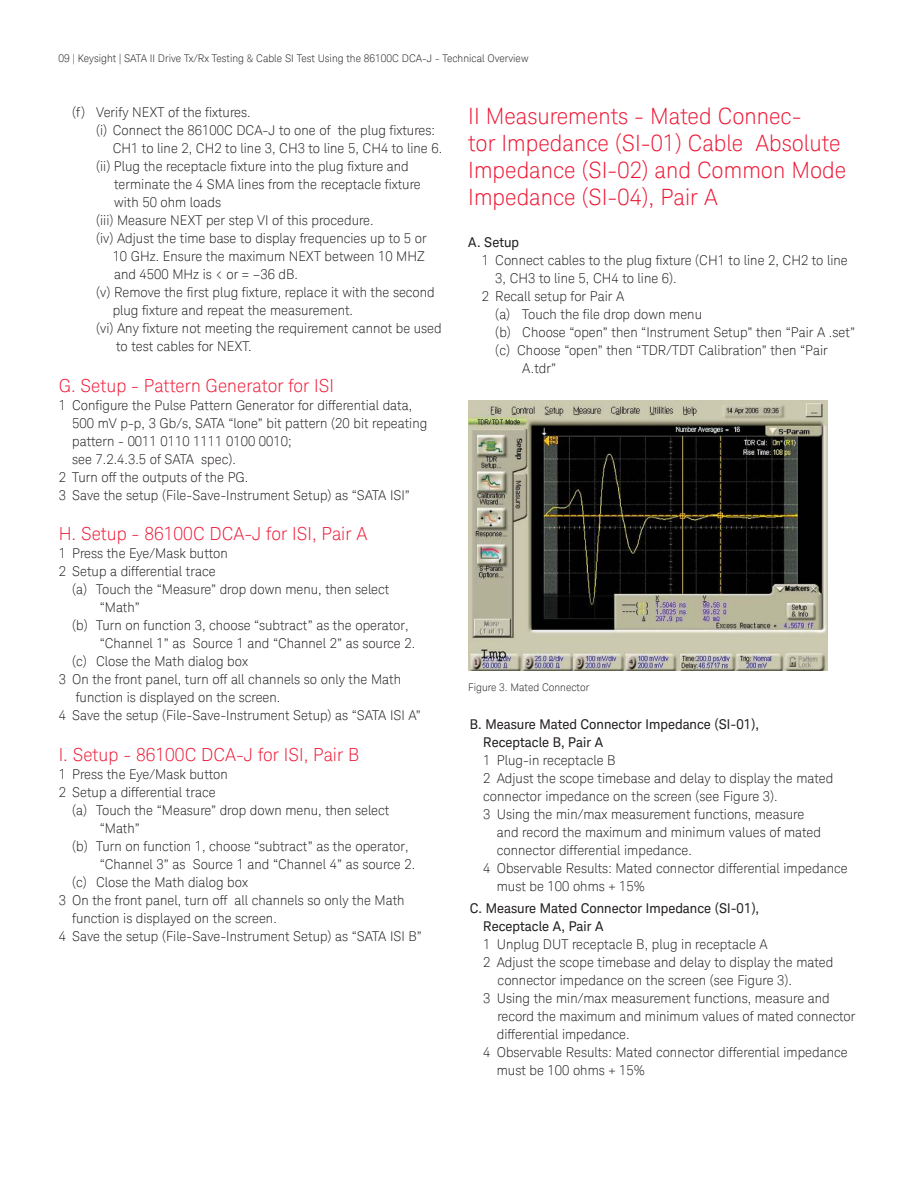
<style>
.page{position:relative;width:918px;height:1188px;background:#fff}
.page>*{position:absolute;margin:0;border:0;box-sizing:border-box;transform-origin:0 0}
.t1{font:300 22.5px/27px "Keysight Sans";color:#ed1a37}
.t2{font:300 18px "Keysight Sans";color:#ed1a37}
.t3{font:300 13.5px/18px "Keysight Sans";color:#231f20}
.t4{font:13.5px/18px "Keysight Sans";color:#231f20}
.t5{font:300 10.5px "Keysight Sans";color:#231f20}
</style>
<div class="page">
<img style="left:468px;top:401px;width:360px;height:269px">
<p class="t5" style="left:59px;top:53px;width:471px">09 | Keysight | SATA II Drive Tx/Rx Testing &amp; Cable SI Test Using the 86100C DCA-J - Technical Overview</p>
<p class="t3" style="left:72px;top:104px;width:180px">(f) Verify NEXT of the fixtures.</p>
<p class="t3" style="left:96px;top:122px;width:340px">(i) Connect the 86100C DCA-J to one of the plug fixtures:</p>
<p class="t3" style="left:113px;top:140px;width:331px">CH1 to line 2, CH2 to line 3, CH3 to line 5, CH4 to line 6.</p>
<p class="t3" style="left:96px;top:158px;width:314px">(ii) Plug the receptacle fixture into the plug fixture and</p>
<p class="t3" style="left:114px;top:176px;width:308px">terminate the 4 SMA lines from the receptacle fixture</p>
<p class="t3" style="left:114px;top:194px;width:108px">with 50 ohm loads</p>
<p class="t3" style="left:96px;top:212px;width:279px">(iii) Measure NEXT per step VI of this procedure.</p>
<p class="t3" style="left:96px;top:230px;width:332px">(iv) Adjust the time base to display frequencies up to 5 or</p>
<p class="t3" style="left:113px;top:248px;width:314px">10 GHz. Ensure the maximum NEXT between 10 MHZ</p>
<p class="t3" style="left:114px;top:266px;width:185px">and 4500 MHz is &lt; or = –36 dB.</p>
<p class="t3" style="left:96px;top:284px;width:340px">(v) Remove the first plug fixture, replace it with the second</p>
<p class="t3" style="left:113px;top:302px;width:242px">plug fixture and repeat the measurement.</p>
<p class="t3" style="left:96px;top:320px;width:347px">(vi) Any fixture not meeting the requirement cannot be used</p>
<p class="t3" style="left:116px;top:338px;width:137px">to test cables for NEXT.</p>
<h2 class="t2" style="left:59px;top:377px;width:277px">G. Setup - Pattern Generator for ISI</h2>
<p class="t3" style="left:59px;top:397px;width:355px">1 Configure the Pulse Pattern Generator for differential data,</p>
<p class="t3" style="left:72px;top:415px;width:357px">500 mV p-p, 3 Gb/s, SATA “lone” bit pattern (20 bit repeating</p>
<p class="t3" style="left:72px;top:433px;width:221px">pattern - 0011 0110 1111 0100 0010;</p>
<p class="t3" style="left:72px;top:451px;width:165px">see 7.2.4.3.5 of SATA spec).</p>
<p class="t3" style="left:59px;top:469px;width:191px">2 Turn off the outputs of the PG.</p>
<p class="t3" style="left:59px;top:487px;width:353px">3 Save the setup (File-Save-Instrument Setup) as “SATA ISI”</p>
<h2 class="t2" style="left:59px;top:526px;width:310px">H. Setup - 86100C DCA-J for ISI, Pair A</h2>
<p class="t3" style="left:59px;top:545px;width:171px">1 Press the Eye/Mask button</p>
<p class="t3" style="left:59px;top:563px;width:159px">2 Setup a differential trace</p>
<p class="t3" style="left:72px;top:581px;width:319px">(a) Touch the “Measure” drop down menu, then select</p>
<p class="t3" style="left:100px;top:599px;width:41px">“Math”</p>
<p class="t3" style="left:72px;top:617px;width:338px">(b) Turn on function 3, choose “subtract” as the operator,</p>
<p class="t3" style="left:100px;top:635px;width:317px">“Channel 1” as Source 1 and “Channel 2” as source 2.</p>
<p class="t3" style="left:72px;top:653px;width:177px">(c) Close the Math dialog box</p>
<p class="t3" style="left:59px;top:671px;width:344px">3 On the front panel, turn off all channels so only the Math</p>
<p class="t3" style="left:76px;top:689px;width:206px">function is displayed on the screen.</p>
<p class="t3" style="left:59px;top:707px;width:364px">4 Save the setup (File-Save-Instrument Setup) as “SATA ISI A”</p>
<h2 class="t2" style="left:59px;top:746px;width:302px">I. Setup - 86100C DCA-J for ISI, Pair B</h2>
<p class="t3" style="left:59px;top:766px;width:171px">1 Press the Eye/Mask button</p>
<p class="t3" style="left:59px;top:784px;width:159px">2 Setup a differential trace</p>
<p class="t3" style="left:72px;top:802px;width:319px">(a) Touch the “Measure” drop down menu, then select</p>
<p class="t3" style="left:100px;top:820px;width:41px">“Math”</p>
<p class="t3" style="left:72px;top:838px;width:338px">(b) Turn on function 1, choose “subtract” as the operator,</p>
<p class="t3" style="left:100px;top:856px;width:317px">“Channel 3” as Source 1 and “Channel 4” as source 2.</p>
<p class="t3" style="left:72px;top:874px;width:177px">(c) Close the Math dialog box</p>
<p class="t3" style="left:59px;top:892px;width:348px">3 On the front panel, turn off all channels so only the Math</p>
<p class="t3" style="left:72px;top:910px;width:206px">function is displayed on the screen.</p>
<p class="t3" style="left:59px;top:928px;width:365px">4 Save the setup (File-Save-Instrument Setup) as “SATA ISI B”</p>
<h1 class="t1" style="left:468px;top:104px;width:379px">II Measurements - Mated Connec-<br>tor Impedance (SI-01) Cable Absolute<br>Impedance (SI-02) and Common Mode<br>Impedance (SI-04), Pair A</h1>
<p class="t4" style="left:468px;top:234px;width:52px">A. Setup</p>
<p class="t3" style="left:482px;top:252px;width:368px">1 Connect cables to the plug fixture (CH1 to line 2, CH2 to line</p>
<p class="t3" style="left:495px;top:270px;width:183px">3, CH3 to line 5, CH4 to line 6).</p>
<p class="t3" style="left:482px;top:288px;width:144px">2 Recall setup for Pair A</p>
<p class="t3" style="left:495px;top:306px;width:208px">(a) Touch the file drop down menu</p>
<p class="t3" style="left:495px;top:324px;width:361px">(b) Choose “open” then “Instrument Setup” then “Pair A .set”</p>
<p class="t3" style="left:495px;top:342px;width:334px">(c) Choose “open” then “TDR/TDT Calibration” then “Pair</p>
<p class="t3" style="left:522px;top:360px;width:35px">A.tdr”</p>
<p class="t5" style="left:468px;top:683px;width:123px">Figure 3. Mated Connector</p>
<p class="t4" style="left:483px;top:716px;width:277px;text-indent:-14px">B. Measure Mated Connector Impedance (SI-01),<br>Receptacle B, Pair A</p>
<p class="t3" style="left:483px;top:752px;width:352px">1 Plug-in receptacle B<br>2 Adjust the scope timebase and delay to display the mated connector impedance on the screen (see Figure 3).<br>3 Using the min/max measurement functions, measure</p>
<p class="t3" style="left:497px;top:824px;width:326px">and record the maximum and minimum values of mated</p>
<p class="t3" style="left:497px;top:842px;width:197px">connector differential impedance.</p>
<p class="t3" style="left:483px;top:860px;width:366px">4 Observable Results: Mated connector differential impedance</p>
<p class="t3" style="left:497px;top:878px;width:150px">must be 100 ohms + 15%</p>
<p class="t4" style="left:483px;top:901px;width:277px;text-indent:-14px">C. Measure Mated Connector Impedance (SI-01),<br>Receptacle A, Pair A</p>
<p class="t3" style="left:483px;top:937px;width:286px">1 Unplug DUT receptacle B, plug in receptacle A</p>
<p class="t3" style="left:483px;top:955px;width:352px">2 Adjust the scope timebase and delay to display the mated</p>
<p class="t3" style="left:498px;top:973px;width:296px">connector impedance on the screen (see Figure 3).</p>
<p class="t3" style="left:483px;top:991px;width:348px">3 Using the min/max measurement functions, measure and</p>
<p class="t3" style="left:497px;top:1009px;width:360px">record the maximum and minimum values of mated connector</p>
<p class="t3" style="left:497px;top:1027px;width:134px">differential impedance.</p>
<p class="t3" style="left:483px;top:1045px;width:366px">4 Observable Results: Mated connector differential impedance</p>
<p class="t3" style="left:497px;top:1063px;width:150px">must be 100 ohms + 15%</p>
</div>
